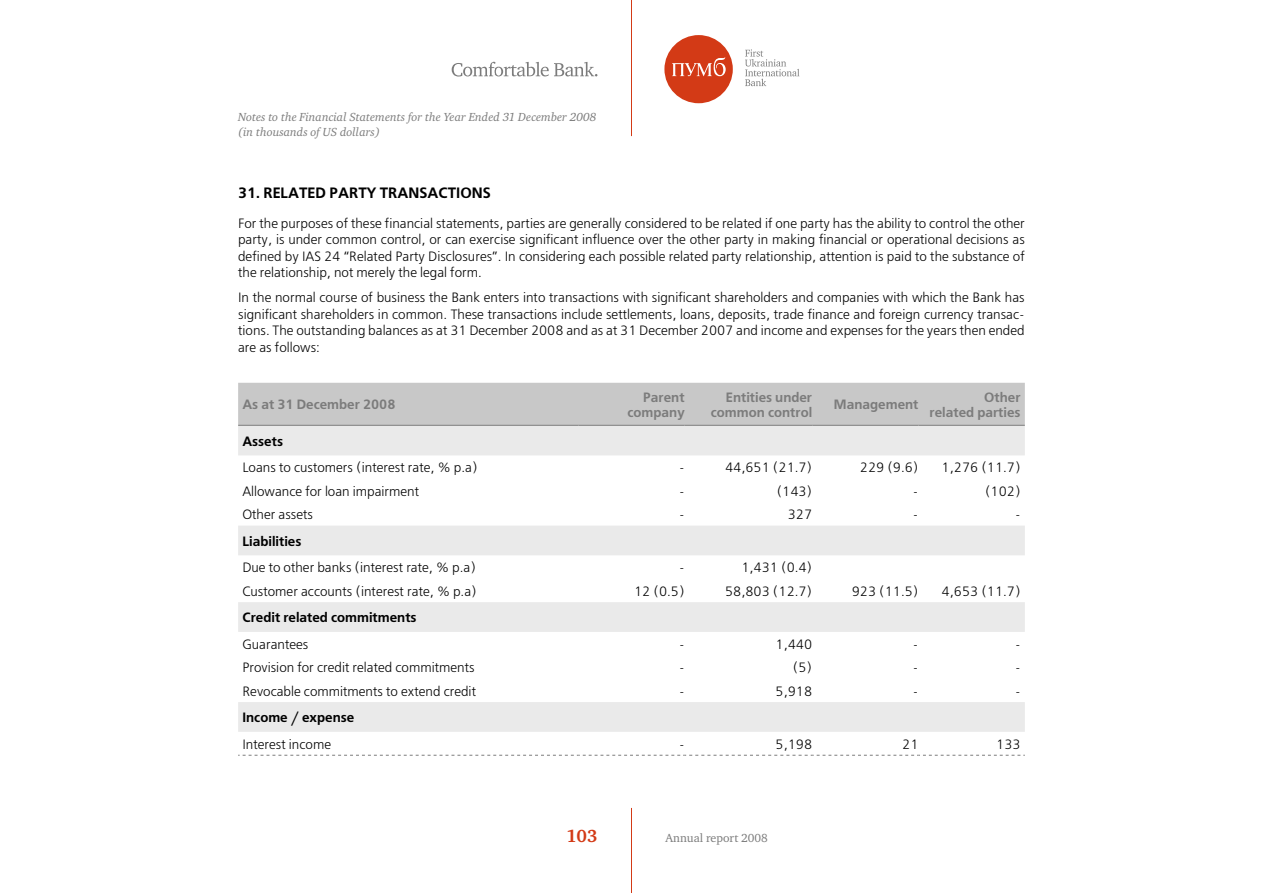
<style>
.page{position:relative;width:1263px;height:893px;background:#fff}
.page>*{position:absolute;margin:0;border:0;box-sizing:border-box;transform-origin:0 0}
.t1{font:700 18px "Charter C";color:#d33a16}
.t2{font:700 15px "Free Set C";color:#000}
.t3{font:13.5px/16.5px "Free Set C";color:#000;text-align:justify}
.t4{font:700 13.5px/15px "Free Set C";color:#7c7c7c;text-align:right}
.t5{font:700 13.5px "Free Set C";color:#000}
.t6{font:italic 12px/15px "Charter C";color:#7c7c7c}
.t7{font:12px "Charter C";color:#7c7c7c}
</style>
<div class="page">
<hr style="left:631px;top:0;width:1px;height:136px;background:#d33a16">
<hr style="left:631px;top:808px;width:1px;height:85px;background:#d33a16">
<div style="left:664px;top:35px;width:69px;height:68px;background:#d33a16;border-radius:50%"></div>
<svg style="left:672px;top:57px;width:54px;height:19px"></svg>
<svg style="left:745px;top:49px;width:54px;height:37px"></svg>
<svg style="left:452px;top:62px;width:145px;height:15px"></svg>
<div style="left:238px;top:383px;width:787px;height:42px;background:#c8c8c8"></div>
<svg style="left:238px;top:426px;width:787px;height:306px"></svg>
<hr style="left:238px;top:425px;width:340px;height:1px;background:#7c7c7c">
<hr style="left:578px;top:425px;width:107px;height:1px;background:#7c7c7c">
<hr style="left:685px;top:425px;width:127px;height:1px;background:#7c7c7c">
<hr style="left:812px;top:425px;width:106px;height:1px;background:#7c7c7c">
<hr style="left:918px;top:425px;width:107px;height:1px;background:#7c7c7c">
<svg style="left:238px;top:755px;width:787px;height:1px"></svg>
<p class="t6" style="left:238px;top:110px;width:360px">Notes to the Financial Statements for the Year Ended 31 December 2008 (in thousands of US dollars)</p>
<p class="t2" style="left:238px;top:184px;width:254px">31. RELATED PARTY TRANSACTIONS</p>
<p class="t3" style="left:238px;top:215px;width:788px">For the purposes of these financial statements, parties are generally considered to be related if one party has the ability to control the other party, is under common control, or can exercise significant influence over the other party in making financial or operational decisions as defined by IAS 24 “Related Party Disclosures”. In considering each possible related party relationship, attention is paid to the substance of the relationship, not merely the legal form.</p>
<p class="t3" style="left:238px;top:290px;width:788px">In the normal course of business the Bank enters into transactions with significant shareholders and companies with which the Bank has significant shareholders in common. These transactions include settlements, loans, deposits, trade finance and foreign currency transac&shy;tions. The outstanding balances as at 31 December 2008 and as at 31 December 2007 and income and expenses for the years then ended are as follows:</p>
<p class="t4" style="left:242px;top:397px;width:155px">As at 31 December 2008</p>
<p class="t4" style="left:627px;top:390px;width:59px">Parent company</p>
<p class="t4" style="left:711px;top:390px;width:103px">Entities under common control</p>
<p class="t4" style="left:834px;top:397px;width:86px">Management</p>
<p class="t4" style="left:929px;top:390px;width:92px">Other<br>related parties</p>
<p class="t5" style="left:242px;top:433px;width:42px">Assets</p>
<p class="t3" style="left:242px;top:460px;width:237px">Loans to customers (interest rate, % p.a)</p>
<p class="t3" style="left:679px;top:460px;width:7px">-</p>
<p class="t3" style="left:725px;top:460px;width:89px">44,651 (21.7)</p>
<p class="t3" style="left:860px;top:460px;width:60px">229 (9.6)</p>
<p class="t3" style="left:941px;top:460px;width:80px">1,276 (11.7)</p>
<p class="t3" style="left:242px;top:483px;width:178px">Allowance for loan impairment</p>
<p class="t3" style="left:679px;top:483px;width:7px">-</p>
<p class="t3" style="left:777px;top:483px;width:37px">(143)</p>
<p class="t3" style="left:913px;top:483px;width:7px">-</p>
<p class="t3" style="left:985px;top:483px;width:37px">(102)</p>
<p class="t3" style="left:242px;top:506px;width:72px">Other assets</p>
<p class="t3" style="left:679px;top:506px;width:7px">-</p>
<p class="t3" style="left:788px;top:506px;width:26px">327</p>
<p class="t3" style="left:913px;top:506px;width:7px">-</p>
<p class="t3" style="left:1015px;top:506px;width:7px">-</p>
<p class="t5" style="left:242px;top:533px;width:61px">Liabilities</p>
<p class="t3" style="left:242px;top:560px;width:235px">Due to other banks (interest rate, % p.a)</p>
<p class="t3" style="left:679px;top:560px;width:7px">-</p>
<p class="t3" style="left:741px;top:560px;width:72px">1,431 (0.4)</p>
<p class="t3" style="left:242px;top:583px;width:236px">Customer accounts (interest rate, % p.a)</p>
<p class="t3" style="left:634px;top:583px;width:52px">12 (0.5)</p>
<p class="t3" style="left:725px;top:583px;width:89px">58,803 (12.7)</p>
<p class="t3" style="left:852px;top:583px;width:68px">923 (11.5)</p>
<p class="t3" style="left:941px;top:583px;width:80px">4,653 (11.7)</p>
<p class="t5" style="left:242px;top:609px;width:176px">Credit related commitments</p>
<p class="t3" style="left:242px;top:636px;width:68px">Guarantees</p>
<p class="t3" style="left:679px;top:636px;width:7px">-</p>
<p class="t3" style="left:775px;top:636px;width:38px">1,440</p>
<p class="t3" style="left:913px;top:636px;width:7px">-</p>
<p class="t3" style="left:1015px;top:636px;width:7px">-</p>
<p class="t3" style="left:242px;top:659px;width:234px">Provision for credit related commitments</p>
<p class="t3" style="left:679px;top:659px;width:7px">-</p>
<p class="t3" style="left:793px;top:659px;width:21px">(5)</p>
<p class="t3" style="left:913px;top:659px;width:7px">-</p>
<p class="t3" style="left:1015px;top:659px;width:7px">-</p>
<p class="t3" style="left:242px;top:683px;width:235px">Revocable commitments to extend credit</p>
<p class="t3" style="left:679px;top:683px;width:7px">-</p>
<p class="t3" style="left:775px;top:683px;width:38px">5,918</p>
<p class="t3" style="left:913px;top:683px;width:7px">-</p>
<p class="t3" style="left:1015px;top:683px;width:7px">-</p>
<p class="t5" style="left:242px;top:709px;width:113px">Income / expense</p>
<p class="t3" style="left:242px;top:736px;width:90px">Interest income</p>
<p class="t3" style="left:679px;top:736px;width:7px">-</p>
<p class="t3" style="left:775px;top:736px;width:38px">5,198</p>
<p class="t3" style="left:902px;top:736px;width:18px">21</p>
<p class="t3" style="left:996px;top:736px;width:26px">133</p>
<h1 class="t1" style="left:566px;top:826px;width:32px">103</h1>
<p class="t7" style="left:665px;top:831px;width:104px">Annual report 2008</p>
</div>
